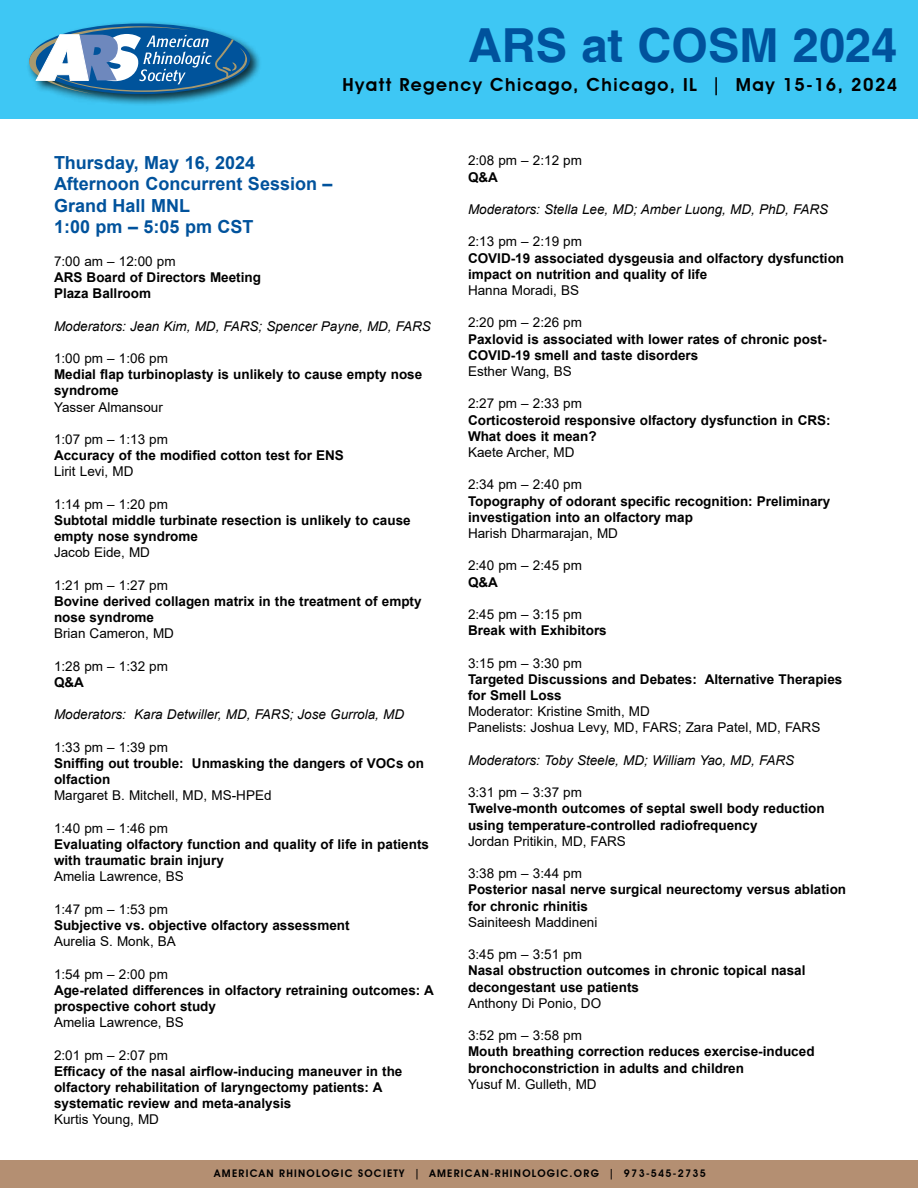
<style>
.page{position:relative;width:918px;height:1188px;background:#fff}
.page>*{position:absolute;margin:0;border:0;box-sizing:border-box;transform-origin:0 0}
.t1{font:700 46.95px "Helvetica";color:#00529c}
.t2{font:700 18px/21.6px "Arial";color:#00529c}
.t3{font:600 18px "Avant Garde IT Cby BT";letter-spacing:.08em;color:#000}
.t4{font:700 13.5px/16.2px "Arial";color:#000}
.t5{font:13.5px/16.2px "Arial";color:#000}
.t6{font:italic 13.5px "Arial";color:#000}
.t7{font:600 10.5px "Avant Garde IT Cby BT";letter-spacing:.12em;color:#000}
</style>
<div class="page">
<div style="left:0;top:1160px;width:918px;height:28px;background:#b48f72"></div>
<div style="left:0;top:0;width:918px;height:119px;background:#3ec7f4"></div>
<div style="left:26px;top:21px;width:236px;height:86px;background:#000;opacity:.75"></div>
<svg style="left:29px;top:23px;width:221px;height:71px;background:#508fb9"></svg>
<h1 class="t1" style="left:468px;top:17px;width:431px">ARS at COSM 2024</h1>
<h2 class="t3" style="left:343px;top:74px;width:556px">Hyatt Regency Chicago, Chicago, IL | May 15-16, 2024</h2>
<h2 class="t2" style="left:54px;top:152px;width:280px">Thursday, May 16, 2024<br>Afternoon Concurrent Session –<br>Grand Hall MNL<br>1:00 pm – 5:05 pm CST</h2>
<p class="t5" style="left:54px;top:253px;width:123px">7:00 am – 12:00 pm</p>
<p class="t4" style="left:54px;top:269px;width:209px">ARS Board of Directors Meeting<br>Plaza Ballroom</p>
<p class="t6" style="left:54px;top:317px;width:378px">Moderators: Jean Kim, MD, FARS; Spencer Payne, MD, FARS</p>
<p class="t5" style="left:54px;top:350px;width:116px">1:00 pm – 1:06 pm</p>
<p class="t4" style="left:54px;top:367px;width:370px">Medial flap turbinoplasty is unlikely to cause empty nose syndrome</p>
<p class="t5" style="left:54px;top:399px;width:110px">Yasser Almansour</p>
<p class="t5" style="left:54px;top:431px;width:116px">1:07 pm – 1:13 pm</p>
<p class="t4" style="left:54px;top:448px;width:291px">Accuracy of the modified cotton test for ENS</p>
<p class="t5" style="left:54px;top:463px;width:81px">Lirit Levi, MD</p>
<p class="t5" style="left:54px;top:496px;width:116px">1:14 pm – 1:20 pm</p>
<p class="t4" style="left:54px;top:512px;width:358px">Subtotal middle turbinate resection is unlikely to cause empty nose syndrome</p>
<p class="t5" style="left:54px;top:544px;width:98px">Jacob Eide, MD</p>
<p class="t5" style="left:54px;top:577px;width:116px">1:21 pm – 1:27 pm</p>
<p class="t4" style="left:54px;top:593px;width:369px">Bovine derived collagen matrix in the treatment of empty nose syndrome</p>
<p class="t5" style="left:54px;top:625px;width:122px">Brian Cameron, MD</p>
<p class="t5" style="left:54px;top:658px;width:116px">1:28 pm – 1:32 pm</p>
<p class="t4" style="left:54px;top:674px;width:31px">Q&amp;A</p>
<p class="t6" style="left:54px;top:706px;width:352px">Moderators: Kara Detwiller, MD, FARS; Jose Gurrola, MD</p>
<p class="t5" style="left:54px;top:739px;width:116px">1:33 pm – 1:39 pm</p>
<p class="t4" style="left:54px;top:755px;width:372px">Sniffing out trouble: Unmasking the dangers of VOCs on olfaction</p>
<p class="t5" style="left:54px;top:787px;width:219px">Margaret B. Mitchell, MD, MS-HPEd</p>
<p class="t5" style="left:54px;top:820px;width:116px">1:40 pm – 1:46 pm</p>
<p class="t4" style="left:54px;top:836px;width:377px">Evaluating olfactory function and quality of life in patients with traumatic brain injury</p>
<p class="t5" style="left:54px;top:868px;width:131px">Amelia Lawrence, BS</p>
<p class="t5" style="left:54px;top:901px;width:116px">1:47 pm – 1:53 pm</p>
<p class="t4" style="left:54px;top:917px;width:297px">Subjective vs. objective olfactory assessment</p>
<p class="t5" style="left:54px;top:933px;width:123px">Aurelia S. Monk, BA</p>
<p class="t5" style="left:54px;top:966px;width:116px">1:54 pm – 2:00 pm</p>
<p class="t4" style="left:54px;top:982px;width:381px">Age-related differences in olfactory retraining outcomes: A prospective cohort study</p>
<p class="t5" style="left:54px;top:1014px;width:131px">Amelia Lawrence, BS</p>
<p class="t5" style="left:54px;top:1047px;width:116px">2:01 pm – 2:07 pm</p>
<p class="t4" style="left:54px;top:1063px;width:350px">Efficacy of the nasal airflow-inducing maneuver in the olfactory rehabilitation of laryngectomy patients: A systematic review and meta-analysis</p>
<p class="t5" style="left:54px;top:1111px;width:107px">Kurtis Young, MD</p>
<p class="t5" style="left:468px;top:152px;width:116px">2:08 pm – 2:12 pm</p>
<p class="t4" style="left:468px;top:169px;width:31px">Q&amp;A</p>
<p class="t6" style="left:468px;top:200px;width:362px">Moderators: Stella Lee, MD; Amber Luong, MD, PhD, FARS</p>
<p class="t5" style="left:468px;top:233px;width:116px">2:13 pm – 2:19 pm</p>
<p class="t4" style="left:468px;top:250px;width:378px">COVID-19 associated dysgeusia and olfactory dysfunction impact on nutrition and quality of life</p>
<p class="t5" style="left:468px;top:282px;width:113px">Hanna Moradi, BS</p>
<p class="t5" style="left:468px;top:314px;width:116px">2:20 pm – 2:26 pm</p>
<p class="t4" style="left:468px;top:331px;width:360px">Paxlovid is associated with lower rates of chronic post-<br>COVID-19 smell and taste disorders</p>
<p class="t5" style="left:468px;top:363px;width:105px">Esther Wang, BS</p>
<p class="t5" style="left:468px;top:395px;width:116px">2:27 pm – 2:33 pm</p>
<p class="t4" style="left:468px;top:412px;width:364px">Corticosteroid responsive olfactory dysfunction in CRS:<br>What does it mean?</p>
<p class="t5" style="left:468px;top:444px;width:108px">Kaete Archer, MD</p>
<p class="t5" style="left:468px;top:476px;width:116px">2:34 pm – 2:40 pm</p>
<p class="t4" style="left:468px;top:493px;width:364px">Topography of odorant specific recognition: Preliminary investigation into an olfactory map</p>
<p class="t5" style="left:468px;top:525px;width:152px">Harish Dharmarajan, MD</p>
<p class="t5" style="left:468px;top:557px;width:116px">2:40 pm – 2:45 pm</p>
<p class="t4" style="left:468px;top:574px;width:31px">Q&amp;A</p>
<p class="t5" style="left:468px;top:606px;width:116px">2:45 pm – 3:15 pm</p>
<p class="t4" style="left:468px;top:622px;width:140px">Break with Exhibitors</p>
<p class="t5" style="left:468px;top:655px;width:116px">3:15 pm – 3:30 pm</p>
<p class="t4" style="left:468px;top:671px;width:376px">Targeted Discussions and Debates: Alternative Therapies for Smell Loss</p>
<p class="t5" style="left:468px;top:703px;width:354px">Moderator: Kristine Smith, MD<br>Panelists: Joshua Levy, MD, FARS; Zara Patel, MD, FARS</p>
<p class="t6" style="left:468px;top:751px;width:328px">Moderators: Toby Steele, MD; William Yao, MD, FARS</p>
<p class="t5" style="left:468px;top:784px;width:116px">3:31 pm – 3:37 pm</p>
<p class="t4" style="left:468px;top:801px;width:358px">Twelve-month outcomes of septal swell body reduction using temperature-controlled radiofrequency</p>
<p class="t5" style="left:468px;top:833px;width:159px">Jordan Pritikin, MD, FARS</p>
<p class="t5" style="left:468px;top:865px;width:116px">3:38 pm – 3:44 pm</p>
<p class="t4" style="left:468px;top:882px;width:380px">Posterior nasal nerve surgical neurectomy versus ablation for chronic rhinitis</p>
<p class="t5" style="left:468px;top:914px;width:131px">Sainiteesh Maddineni</p>
<p class="t5" style="left:468px;top:946px;width:116px">3:45 pm – 3:51 pm</p>
<p class="t4" style="left:468px;top:963px;width:339px">Nasal obstruction outcomes in chronic topical nasal decongestant use patients</p>
<p class="t5" style="left:468px;top:995px;width:135px">Anthony Di Ponio, DO</p>
<p class="t5" style="left:468px;top:1027px;width:116px">3:52 pm – 3:58 pm</p>
<p class="t4" style="left:468px;top:1044px;width:348px">Mouth breathing correction reduces exercise-induced bronchoconstriction in adults and children</p>
<p class="t5" style="left:468px;top:1076px;width:130px">Yusuf M. Gulleth, MD</p>
<p class="t7" style="left:214px;top:1167px;width:493px">AMERICAN RHINOLOGIC SOCIETY | AMERICAN-RHINOLOGIC.ORG | 973-545-2735</p>
</div>
